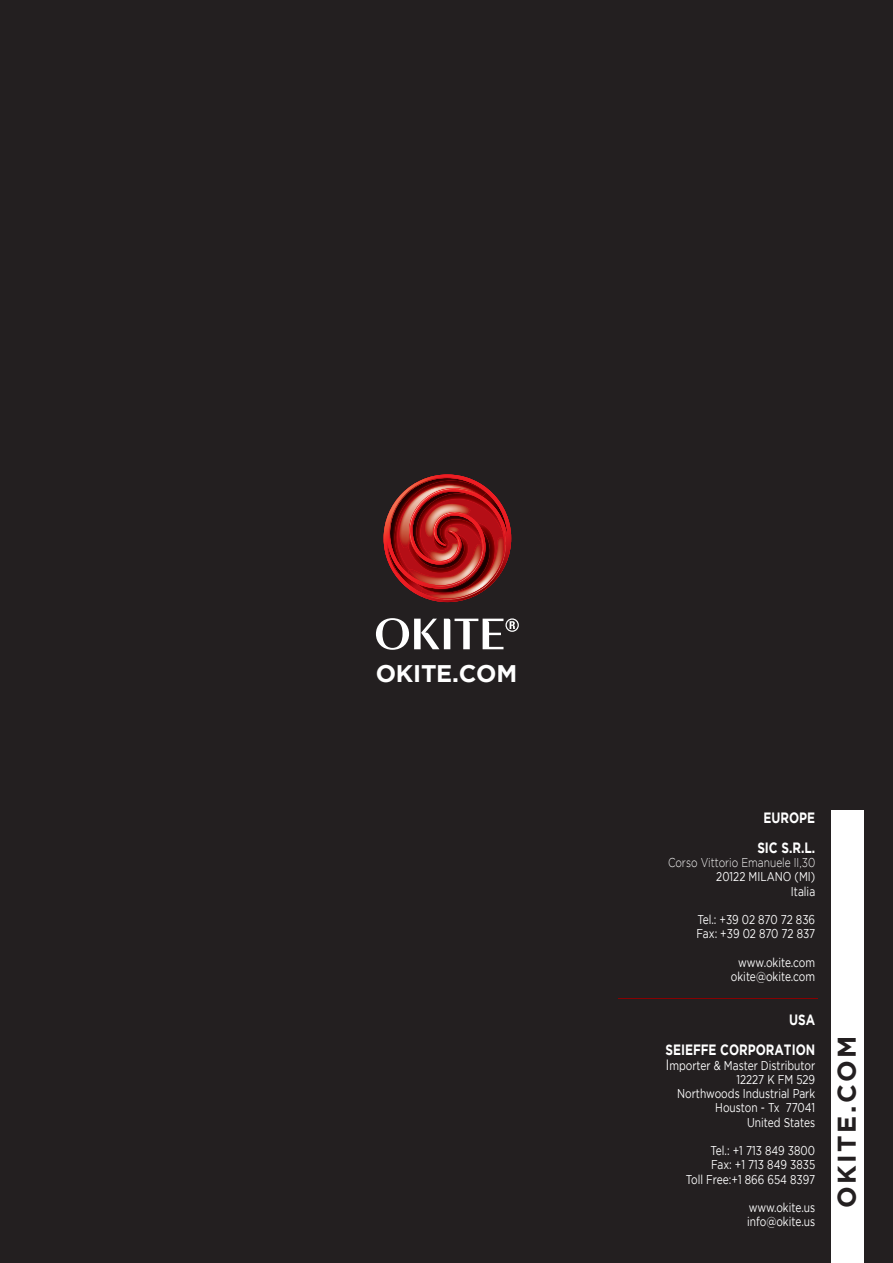
<style>
.page{position:relative;width:893px;height:1263px;background:#231f20}
.page>*{position:absolute;margin:0;border:0;box-sizing:border-box;transform-origin:0 0}
.t1{font:700 25.5px "Gotham";letter-spacing:.1em;color:#231f20}
.t2{font:700 24px "Gotham";letter-spacing:-.01em;color:#fff}
.t3{font:700 14.85px/29.8px "Gotham";color:#fff;text-align:center;scale:.8 1}
.t4{font:12.75px/14.2px "Gotham";color:#fff;text-align:right;scale:.8 1}
.t5{font:300 12.75px "Gotham";color:#fff;scale:.8 1}
.s1{font-size:14.85px}
</style>
<div class="page">
<div style="left:831px;top:810px;width:33px;height:453px;background:#fff"></div>
<hr style="left:618px;top:998px;width:200px;height:1px;background:#870102">
<svg style="left:376px;top:618px;width:143px;height:32px"></svg>
<svg style="left:384px;top:474px;width:127px;height:128px"></svg>
<h2 class="t2" style="left:376px;top:659px;width:143px">OKITE.COM</h2>
<p class="t3" style="left:757px;top:802px;width:74px">EUROPE<br>SIC S.R.L.</p>
<p class="t5" style="left:668px;top:856px;width:186px">Corso Vittorio Emanuele II,30</p>
<p class="t4" style="left:716px;top:869px;width:125px">20122 MILANO (MI)<br>Italia</p>
<p class="t4" style="left:696px;top:912px;width:150px;text-align:left">Tel.: +39 02 870 72 836<br>Fax: +39 02 870 72 837</p>
<p class="t4" style="left:731px;top:955px;width:107px;text-align:center">www.okite.com okite@okite.com</p>
<p class="t3" style="left:665px;top:1003px;width:189px;line-height:30.8px;text-align:right">USA<br>SEIEFFE CORPORATION</p>
<p class="t4" style="left:666px;top:1058px;width:188px"><span class="s1">I</span>mporter &amp; Master Distributor<br>12227 K FM 529<br>Northwoods Industrial Park<br>Houston - Tx 77041<br>United States</p>
<p class="t4" style="left:686px;top:1143px;width:163px">Tel.: +1 713 849 3800<br>Fax: +1 713 849 3835<br>Toll Free:+1 866 654 8397</p>
<p class="t4" style="left:747px;top:1200px;width:87px;text-align:left">www.okite.us info@okite.us</p>
<h1 class="t1" style="left:832px;top:1208px;width:174px;rotate:-90deg">OKITE.COM</h1>
</div>
